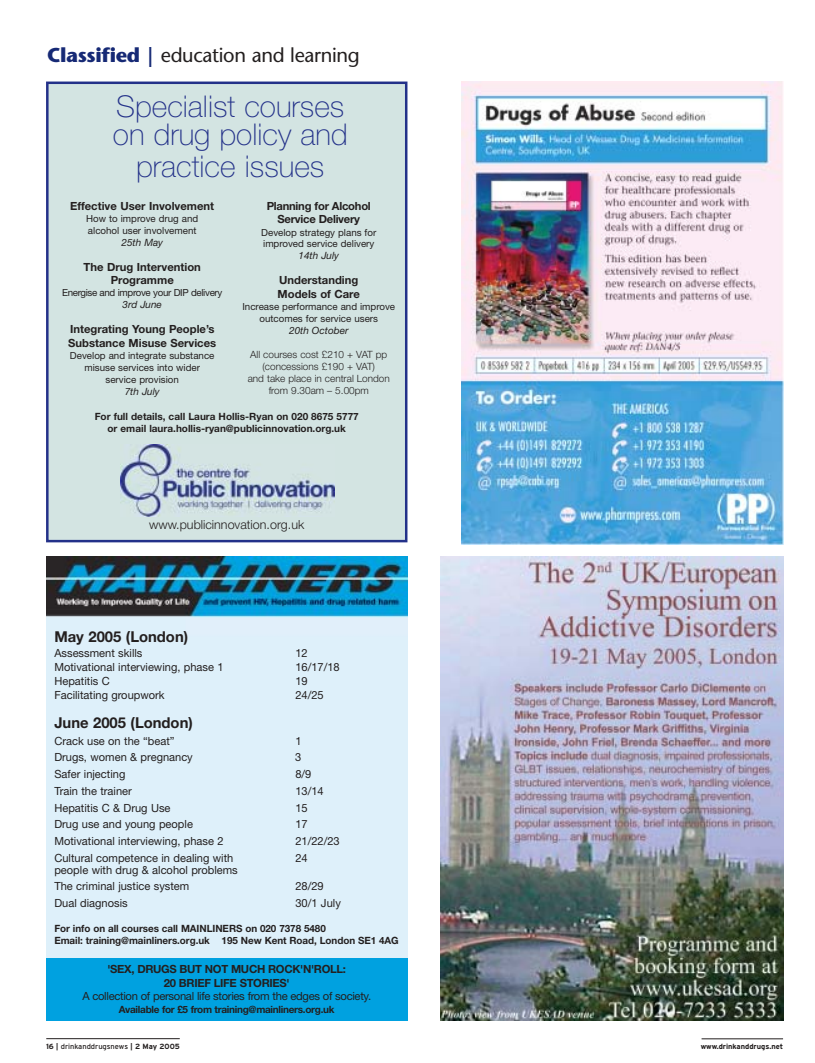
<style>
.page{position:relative;width:815px;height:1063px;background:#fff}
.page>*{position:absolute;margin:0;border:0;box-sizing:border-box;transform-origin:0 0}
.t1{font:100 30px/30px "Helvetica Neue LT";color:#233189;text-align:center}
.t2{font:20px "Stone Sans LT";letter-spacing:-.015em;color:#231f1f}
.t3{font:700 15px "Helvetica Neue LT";color:#231f1f}
.t4{font:300 12.5px "Helvetica Neue LT";color:#231f1f}
.t5{font:11.25px/16.8px "Helvetica Neue LT";color:#231f1f}
.t6{font:700 11.25px/13.5px "Helvetica Neue LT";color:#231f1f}
.t7{font:11.25px "Helvetica Neue LT";letter-spacing:-.03em;color:#231f1f}
.t8{font:700 11.25px/13.5px "Helvetica Neue LT";letter-spacing:-.03em;color:#231f1f;text-align:center}
.t9{font:700 11.25px/13.5px "Helvetica Neue LT";letter-spacing:-.02em;color:#231f1f;text-align:center}
.t10{font:700 10px/12px "Helvetica Neue LT";letter-spacing:-.005em;color:#231f1f;text-align:center}
.t11{font:300 10px/12px "Helvetica Neue LT";color:#231f1f;text-align:center}
.t12{font:700 10px "Helvetica Neue LT";letter-spacing:-.03em;color:#231f1f}
.t13{font:italic 10px "Helvetica Neue LT";color:#231f1f}
.t14{font:9.75px/11.8px "Helvetica Neue LT";color:#231f1f}
.t15{font:9.75px "Helvetica Neue LT";letter-spacing:-.035em;color:#231f1f}
.t16{font:7.5px "Interstate";color:#231f1f}
.t17{font:700 7.5px "Interstate";color:#231f1f}
.s1{font-weight:700;color:#162975}
.s2{font-weight:700}
</style>
<div class="page">
<hr style="left:702px;top:1038px;width:81px;height:1px;background:#231f1f">
<hr style="left:46px;top:1038px;width:134px;height:1px;background:#231f1f">
<img style="left:462px;top:81px;width:321px;height:463px">
<div style="left:49px;top:84px;width:356px;height:456px;background:#d3e4e2"></div>
<div style="left:46px;top:81px;width:361px;height:461px;border:2px solid #233189"></div>
<img style="left:120px;top:444px;width:214px;height:73px">
<img style="left:46px;top:556px;width:361px;height:402px">
<div style="left:46px;top:958px;width:361px;height:62px;background:#00a1e0"></div>
<img style="left:440px;top:556px;width:343px;height:464px">
<h2 class="t2" style="left:47px;top:48px;width:314px"><span class="s1">Classified |</span> education and learning</h2>
<h1 class="t1" style="left:113px;top:95px;width:236px">Specialist courses on drug policy and practice issues</h1>
<p class="t6" style="left:70px;top:200px;width:145px">Effective User Involvement</p>
<p class="t14" style="left:86px;top:214px;width:114px">How to improve drug and alcohol user involvement</p>
<p class="t13" style="left:121px;top:238px;width:43px">25th May</p>
<p class="t6" style="left:84px;top:261px;width:119px;text-align:center">The Drug Intervention<br>Programme</p>
<p class="t15" style="left:62px;top:289px;width:162px">Energise and improve your DIP delivery</p>
<p class="t13" style="left:122px;top:301px;width:41px">3rd June</p>
<p class="t6" style="left:68px;top:324px;width:149px">Integrating Young People’s<br>Substance Misuse Services</p>
<p class="t14" style="left:70px;top:351px;width:146px;text-align:center">Develop and integrate substance misuse services into wider service provision</p>
<p class="t13" style="left:125px;top:387px;width:37px">7th July</p>
<p class="t9" style="left:267px;top:200px;width:106px">Planning for Alcohol<br>Service Delivery</p>
<p class="t14" style="left:261px;top:227px;width:117px">Develop strategy plans for improved service delivery</p>
<p class="t13" style="left:298px;top:252px;width:42px">14th July</p>
<p class="t6" style="left:278px;top:274px;width:84px">Understanding<br>Models of Care</p>
<p class="t14" style="left:242px;top:302px;width:154px;text-align:center">Increase performance and improve outcomes for service users</p>
<p class="t13" style="left:289px;top:326px;width:61px">20th October</p>
<p class="t11" style="left:248px;top:349px;width:144px">All courses cost £210 + VAT pp (concessions £190 + VAT)<br>and take place in central London from 9.30am – 5.00pm</p>
<p class="t10" style="left:95px;top:411px;width:266px">For full details, call Laura Hollis-Ryan on 020 8675 5777 or email laura.hollis-ryan@publicinnovation.org.uk</p>
<p class="t4" style="left:149px;top:520px;width:157px">www.publicinnovation.org.uk</p>
<h3 class="t3" style="left:54px;top:631px;width:135px">May 2005 (London)</h3>
<p class="t5" style="left:54px;top:645px;width:90px">Assessment skills</p>
<p class="t5" style="left:295px;top:645px;width:14px">12</p>
<p class="t5" style="left:54px;top:659px;width:171px">Motivational interviewing, phase 1</p>
<p class="t5" style="left:295px;top:659px;width:46px">16/17/18</p>
<p class="t5" style="left:54px;top:674px;width:57px">Hepatitis C</p>
<p class="t5" style="left:295px;top:674px;width:14px">19</p>
<p class="t5" style="left:54px;top:688px;width:112px">Facilitating groupwork</p>
<p class="t5" style="left:295px;top:688px;width:30px">24/25</p>
<h3 class="t3" style="left:54px;top:717px;width:140px">June 2005 (London)</h3>
<p class="t5" style="left:54px;top:733px;width:122px">Crack use on the “beat”</p>
<p class="t5" style="left:295px;top:733px;width:8px">1</p>
<p class="t5" style="left:54px;top:750px;width:140px">Drugs, women &amp; pregnancy</p>
<p class="t5" style="left:295px;top:750px;width:8px">3</p>
<p class="t5" style="left:54px;top:767px;width:73px">Safer injecting</p>
<p class="t5" style="left:295px;top:767px;width:18px">8/9</p>
<p class="t5" style="left:54px;top:783px;width:79px">Train the trainer</p>
<p class="t5" style="left:295px;top:783px;width:30px">13/14</p>
<p class="t5" style="left:54px;top:800px;width:118px">Hepatitis C &amp; Drug Use</p>
<p class="t5" style="left:295px;top:800px;width:14px">15</p>
<p class="t5" style="left:54px;top:817px;width:140px">Drug use and young people</p>
<p class="t5" style="left:295px;top:817px;width:14px">17</p>
<p class="t5" style="left:54px;top:834px;width:171px">Motivational interviewing, phase 2</p>
<p class="t5" style="left:295px;top:834px;width:46px">21/22/23</p>
<p class="t5" style="left:54px;top:850px;width:181px">Cultural competence in dealing with</p>
<p class="t5" style="left:295px;top:850px;width:14px">24</p>
<p class="t5" style="left:54px;top:862px;width:185px">people with drug &amp; alcohol problems<br>The criminal justice system</p>
<p class="t5" style="left:295px;top:879px;width:30px">28/29</p>
<p class="t5" style="left:54px;top:896px;width:75px">Dual diagnosis</p>
<p class="t5" style="left:295px;top:896px;width:47px">30/1 July</p>
<p class="t10" style="left:54px;top:923px;width:346px;line-height:12.5px;text-align:left">For info on all courses call MAINLINERS on 020 7378 5480<br>Email: training@mainliners.org.uk 195 New Kent Road, London SE1 4AG</p>
<p class="t8" style="left:108px;top:963px;width:240px">'SEX, DRUGS BUT NOT MUCH ROCK'N'ROLL:<br>20 BRIEF LIFE STORIES'</p>
<p class="t7" style="left:82px;top:992px;width:290px">A collection of personal life stories from the edges of society.</p>
<p class="t12" style="left:119px;top:1005px;width:217px">Available for £5 from training@mainliners.org.uk</p>
<p class="t16" style="left:46px;top:1043px;width:135px"><span class="s2">16 |</span> drinkanddrugsnews <span class="s2">| 2 May 2005</span></p>
<p class="t17" style="left:701px;top:1043px;width:84px">www.drinkanddrugs.net</p>
</div>
